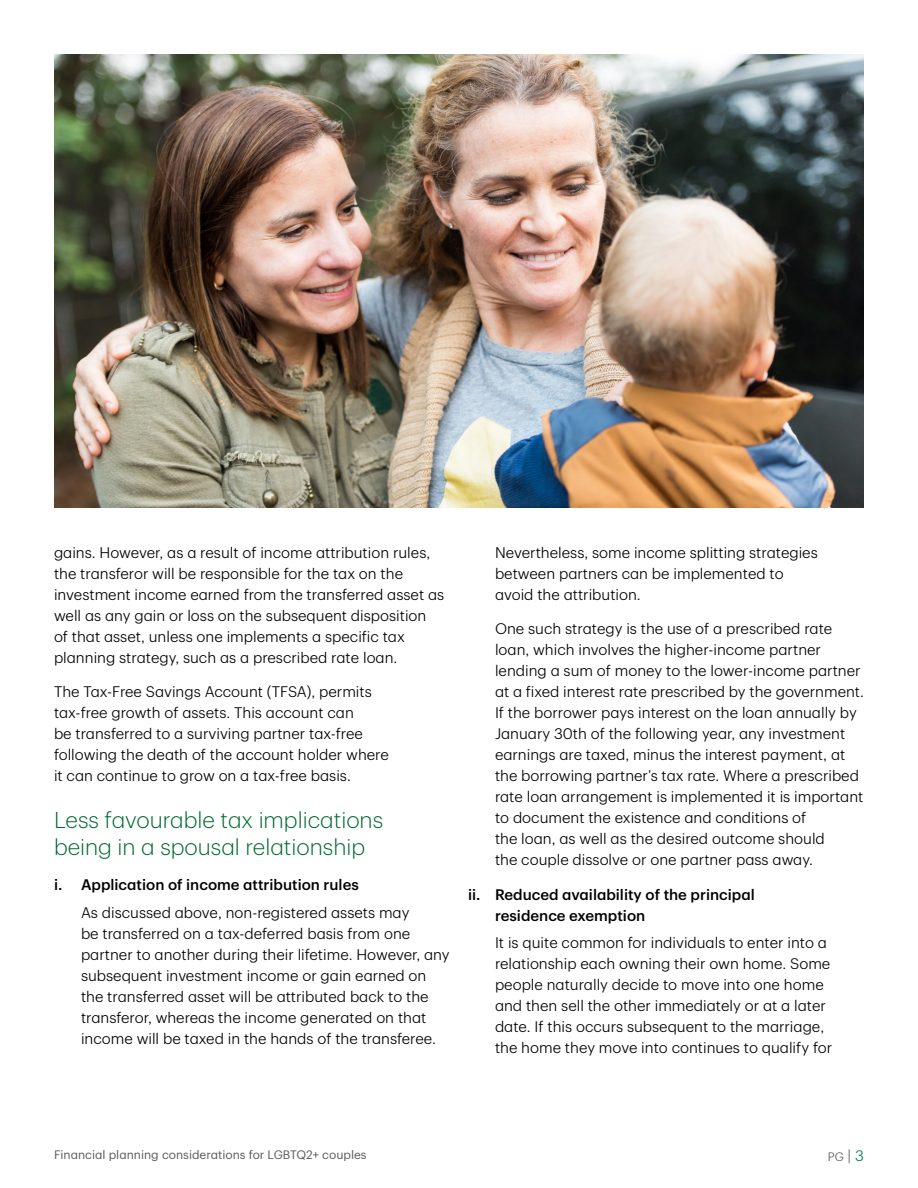
<style>
.page{position:relative;width:918px;height:1188px;background:#fff}
.page>*{position:absolute;margin:0;border:0;box-sizing:border-box;transform-origin:0 0}
.Subtitle{font:300 22.5px/27px "TD Graphik";color:#006a31}
.Subtitle-2{font:300 15px/21px "TD Graphik";color:#000}
.t1{font:500 15px/21px "TD Graphik";color:#000}
.t2{font:12px "TD Graphik";color:#58595b}
.t3{font:300 12px "TD Graphik";color:#58595b}
.s1{font-size:15px}
.s2{font-size:15px;color:#007e4a}
</style>
<div class="page">
<img style="left:54px;top:54px;width:810px;height:454px">
<p class="Subtitle-2" style="left:54px;top:540px;width:392px">gains. However, as a result of income attribution rules, the transferor will be responsible for the tax on the investment income earned from the transferred asset as well as any gain or loss on the subsequent disposition<br>of that asset, unless one implements a specific tax planning strategy, such as a prescribed rate loan.</p>
<p class="Subtitle-2" style="left:54px;top:680px;width:336px">The Tax-Free Savings Account (TFSA), permits tax-free growth of assets. This account can<br>be transferred to a surviving partner tax-free following the death of the account holder where it can continue to grow on a tax-free basis.</p>
<p class="Subtitle" style="left:54px;top:805px;width:331px">Less favourable tax implications being in a spousal relationship</p>
<p class="t1" style="left:54px;top:873px;width:306px">i. Application of income attribution rules</p>
<p class="Subtitle-2" style="left:81px;top:900px;width:370px">As discussed above, non-registered assets may<br>be transferred on a tax-deferred basis from one partner to another during their lifetime. However, any subsequent investment income or gain earned on the transferred asset will be attributed back to the transferor, whereas the income generated on that income will be taxed in the hands of the transferee.</p>
<p class="Subtitle-2" style="left:495px;top:540px;width:324px">Nevertheless, some income splitting strategies between partners can be implemented to avoid the attribution.</p>
<p class="Subtitle-2" style="left:495px;top:617px;width:371px">One such strategy is the use of a prescribed rate loan, which involves the higher-income partner lending a sum of money to the lower-income partner at a fixed interest rate prescribed by the government.<br>If the borrower pays interest on the loan annually by January 30th of the following year, any investment earnings are taxed, minus the interest payment, at the borrowing partner’s tax rate. Where a prescribed rate loan arrangement is implemented it is important to document the existence and conditions of<br>the loan, as well as the desired outcome should<br>the couple dissolve or one partner pass away.</p>
<p class="t1" style="left:495px;top:883px;width:261px;text-indent:-27px">ii. Reduced availability of the principal residence exemption</p>
<p class="Subtitle-2" style="left:495px;top:931px;width:339px">It is quite common for individuals to enter into a relationship each owning their own home. Some people naturally decide to move into one home and then sell the other immediately or at a later date. If this occurs subsequent to the marriage, the home they move into continues to qualify for</p>
<p class="t2" style="left:54px;top:1145px;width:314px">Financial planning considerations for LGBTQ2+ couples</p>
<p class="t3" style="left:828px;top:1147px;width:38px">PG<span class="s1">|</span><span class="s2">3</span></p>
</div>
